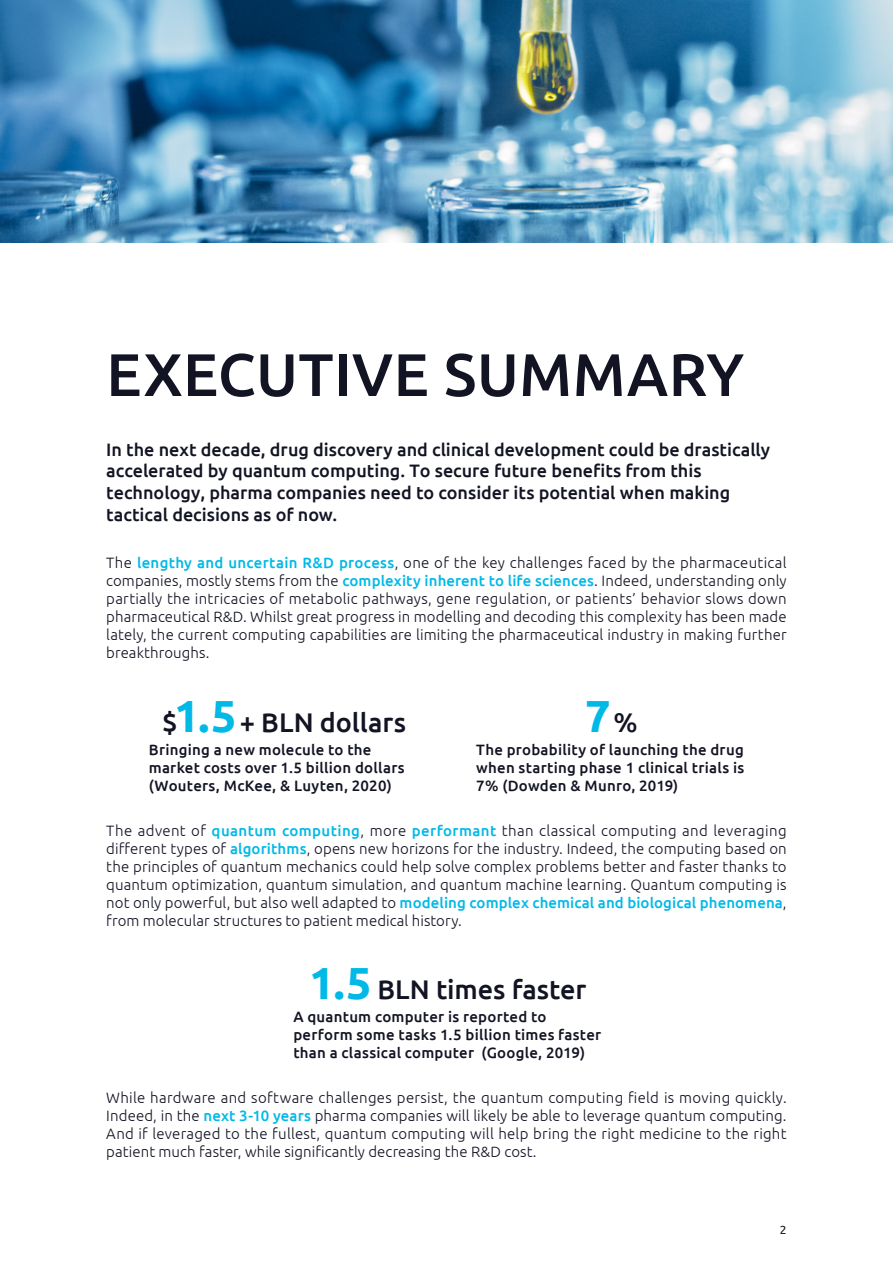
<style>
.page{position:relative;width:893px;height:1263px;background:#fff}
.page>*{position:absolute;margin:0;border:0;box-sizing:border-box;transform-origin:0 0}
.Titre_H1{font:500 60px "Ubuntu";letter-spacing:.005em;color:#121423}
.Textes{font:700 45px "Ubuntu";color:#00b9e7}
.Textes-2{font:500 27px "Ubuntu";letter-spacing:-.005em;color:#121423}
.Chapeau_2{font:500 18px/21.6px "Ubuntu";color:#121423}
.Textes-3{font:300 15px/18px "Ubuntu";letter-spacing:.005em;color:#121423;text-align:justify}
.TITRE_TAB{font:500 15px/18px "Ubuntu";letter-spacing:.015em;color:#121423}
.t1{font:12px "Ubuntu";color:#121423}
.s1{font-weight:500;color:#00b9e7}
.s2{font-weight:700;font-size:45px;color:#00b9e7}
.s3{font-weight:500;font-size:27px;color:#121423}
</style>
<div class="page">
<img style="left:0;top:0;width:893px;height:242px">
<p class="Titre_H1" style="left:106px;top:337px;width:639px">EXECUTIVE SUMMARY</p>
<p class="Chapeau_2" style="left:106px;top:438px;width:665px">In the next decade, drug discovery and clinical development could be drastically accelerated by quantum computing. To secure future benefits from this technology, pharma companies need to consider its potential when making tactical decisions as of now.</p>
<p class="Textes-3" style="left:106px;top:554px;width:682px">The <span class="s1">lengthy and uncertain R&amp;D process</span>, one of the key challenges faced by the pharmaceutical companies, mostly stems from the <span class="s1">complexity inherent to life sciences</span>. Indeed, understanding only partially the intricacies of metabolic pathways, gene regulation, or patients’ behavior slows down pharmaceutical R&amp;D. Whilst great progress in modelling and decoding this complexity has been made lately, the current computing capabilities are limiting the pharmaceutical industry in making further breakthroughs.</p>
<p class="Textes-2" style="left:162px;top:705px;width:245px">$<span class="s2">1.5</span>+ BLN dollars</p>
<p class="Textes" style="left:585px;top:688px;width:54px">7<span class="s3">%</span></p>
<p class="TITRE_TAB" style="left:149px;top:740px;width:257px">Bringing a new molecule to the market costs over 1.5 billion dollars (Wouters, McKee, &amp; Luyten, 2020)</p>
<p class="TITRE_TAB" style="left:476px;top:740px;width:270px;text-align:justify">The probability of launching the drug when starting phase 1 clinical trials is 7% (Dowden &amp; Munro, 2019)</p>
<p class="Textes-3" style="left:106px;top:821px;width:682px">The advent of <span class="s1">quantum computing</span>, more <span class="s1">performant</span> than classical computing and leveraging different types of <span class="s1">algorithms</span>, opens new horizons for the industry. Indeed, the computing based on the principles of quantum mechanics could help solve complex problems better and faster thanks to quantum optimization, quantum simulation, and quantum machine learning. Quantum computing is not only powerful, but also well adapted to <span class="s1">modeling complex chemical and biological phenomena</span>, from molecular structures to patient medical history.</p>
<p class="Textes-2" style="left:309px;top:972px;width:279px"><span class="s2">1.5</span> BLN times faster</p>
<p class="TITRE_TAB" style="left:293px;top:1007px;width:309px">A quantum computer is reported to perform some tasks 1.5 billion times faster than a classical computer (Google, 2019)</p>
<p class="Textes-3" style="left:106px;top:1088px;width:682px">While hardware and software challenges persist, the quantum computing field is moving quickly.<br>Indeed, in the <span class="s1">next 3-10 years</span> pharma companies will likely be able to leverage quantum computing.<br>And if leveraged to the fullest, quantum computing will help bring the right medicine to the right patient much faster, while significantly decreasing the R&amp;D cost.</p>
<p class="t1" style="left:780px;top:1222px;width:8px">2</p>
</div>
